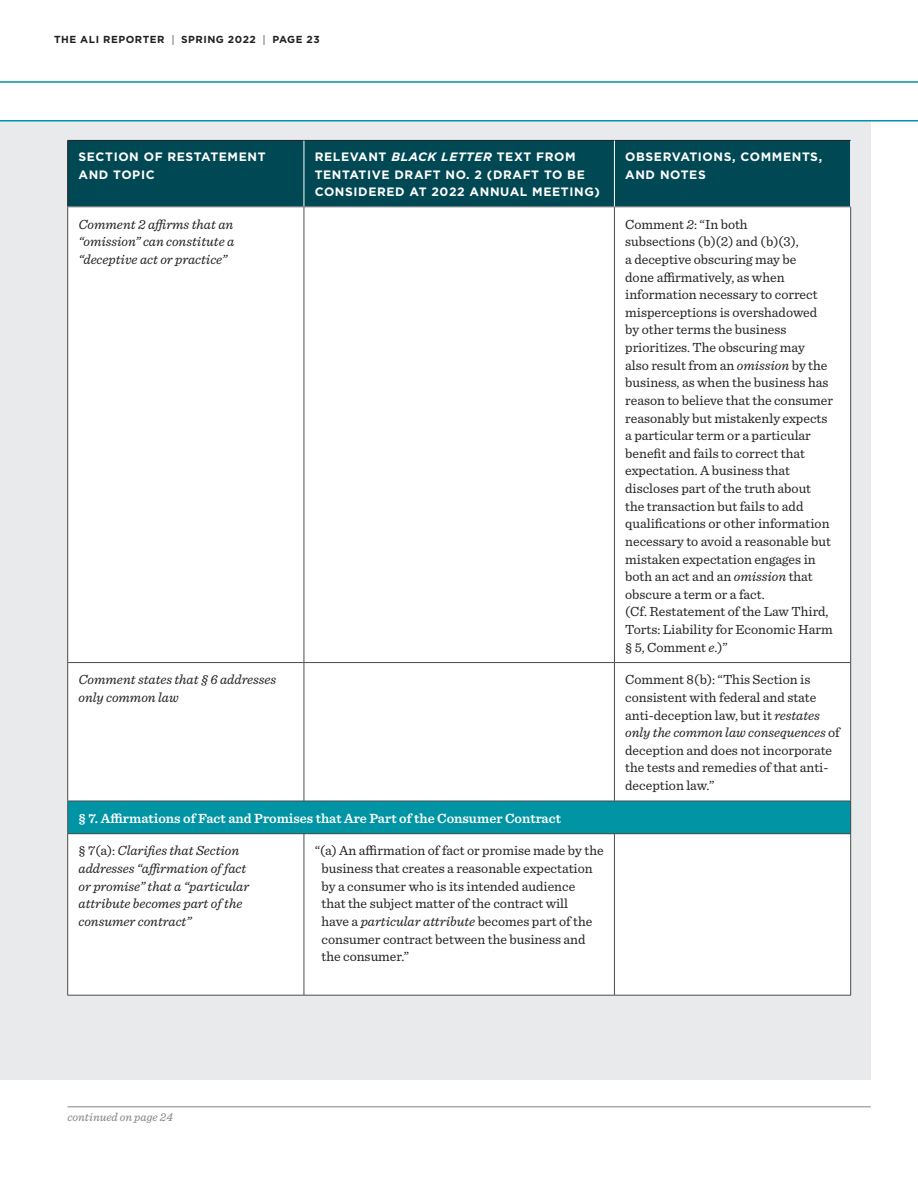
<style>
.page{position:relative;width:918px;height:1188px;background:#fff}
.page>*{position:absolute;margin:0;border:0;box-sizing:border-box;transform-origin:0 0}
.t1{font:13.8px/17.5px "Sentinel";color:#231f20}
.t2{font:italic 13.8px/17.5px "Sentinel";color:#231f20}
.t3{font:600 13.8px "Sentinel";color:#fff}
.t4{font:700 12.15px/17.5px "Gotham";letter-spacing:.05em;color:#fff}
.t5{font:italic 12px "Sentinel";color:#808285}
.t6{font:700 10.2px "Gotham";letter-spacing:.05em;color:#231f20}
.s1{font-style:italic}
.s2{font-style:normal}
</style>
<div class="page">
<div style="left:0;top:120px;width:871px;height:960px;background:#e9eaeb"></div>
<hr style="left:68px;top:1107px;width:803px;height:1px;background:#808285">
<div style="left:68px;top:141px;width:782px;height:66px;background:#004853"></div>
<div style="left:68px;top:208px;width:782px;height:787px;background:#fff"></div>
<div style="left:68px;top:801px;width:783px;height:33px;background:#0094a5"></div>
<hr style="left:67px;top:207px;width:1px;height:455px;background:#4b4c4d">
<hr style="left:304px;top:207px;width:1px;height:455px;background:#4b4c4d">
<hr style="left:614px;top:207px;width:1px;height:455px;background:#4b4c4d">
<hr style="left:850px;top:207px;width:1px;height:455px;background:#4b4c4d">
<hr style="left:67px;top:663px;width:1px;height:138px;background:#4b4c4d">
<hr style="left:304px;top:663px;width:1px;height:138px;background:#4b4c4d">
<hr style="left:614px;top:663px;width:1px;height:138px;background:#4b4c4d">
<hr style="left:850px;top:663px;width:1px;height:138px;background:#4b4c4d">
<hr style="left:68px;top:140px;width:236px;height:1px;background:#231f20">
<hr style="left:67px;top:141px;width:1px;height:66px;background:#231f20">
<hr style="left:304px;top:140px;width:310px;height:1px;background:#231f20">
<hr style="left:614px;top:140px;width:237px;height:1px;background:#231f20">
<hr style="left:304px;top:141px;width:1px;height:66px;background:#fff">
<hr style="left:614px;top:141px;width:1px;height:66px;background:#fff">
<hr style="left:850px;top:141px;width:1px;height:66px;background:#fff">
<hr style="left:68px;top:207px;width:236px;height:1px;background:#808285">
<hr style="left:304px;top:207px;width:310px;height:1px;background:#808285">
<hr style="left:614px;top:207px;width:237px;height:1px;background:#808285">
<hr style="left:68px;top:662px;width:236px;height:1px;background:#4b4c4d">
<hr style="left:304px;top:662px;width:310px;height:1px;background:#4b4c4d">
<hr style="left:614px;top:662px;width:237px;height:1px;background:#4b4c4d">
<hr style="left:68px;top:801px;width:236px;height:1px;background:#4b4c4d">
<hr style="left:67px;top:801px;width:1px;height:33px;background:#4b4c4d">
<hr style="left:304px;top:801px;width:310px;height:1px;background:#4b4c4d">
<hr style="left:614px;top:801px;width:237px;height:1px;background:#4b4c4d">
<hr style="left:850px;top:801px;width:1px;height:33px;background:#4b4c4d">
<hr style="left:68px;top:833px;width:236px;height:1px;background:#4b4c4d">
<hr style="left:67px;top:834px;width:1px;height:161px;background:#4b4c4d">
<hr style="left:304px;top:833px;width:310px;height:1px;background:#4b4c4d">
<hr style="left:304px;top:834px;width:1px;height:161px;background:#4b4c4d">
<hr style="left:614px;top:833px;width:237px;height:1px;background:#4b4c4d">
<hr style="left:614px;top:834px;width:1px;height:161px;background:#4b4c4d">
<hr style="left:850px;top:834px;width:1px;height:161px;background:#4b4c4d">
<hr style="left:68px;top:995px;width:236px;height:1px;background:#4b4c4d">
<hr style="left:304px;top:995px;width:310px;height:1px;background:#4b4c4d">
<hr style="left:614px;top:995px;width:237px;height:1px;background:#4b4c4d">
<hr style="left:0;top:81px;width:918px;height:2px;background:#0094a5">
<hr style="left:0;top:120px;width:918px;height:1px;background:#0094a5">
<svg style="left:172px;top:35px;width:2px;height:10px"></svg>
<p class="t6" style="left:54px;top:33px;width:112px">THE ALI REPORTER</p>
<p class="t6" style="left:181px;top:33px;width:76px">SPRING 2022</p>
<p class="t6" style="left:272px;top:33px;width:49px">PAGE 23</p>
<p class="t4" style="left:78px;top:148px;width:189px">SECTION OF RESTATEMENT<br>AND TOPIC</p>
<p class="t4" style="left:315px;top:148px;width:287px">RELEVANT <span class="s1">BLACK LETTER</span> TEXT FROM<br>TENTATIVE DRAFT NO. 2 (DRAFT TO BE<br>CONSIDERED AT 2022 ANNUAL MEETING)</p>
<p class="t4" style="left:625px;top:148px;width:198px">OBSERVATIONS, COMMENTS,<br>AND NOTES</p>
<p class="t2" style="left:78px;top:215px;width:157px;text-align:justify">Comment 2 affirms that an “omission” can constitute a “deceptive act or practice”</p>
<p class="t1" style="left:625px;top:215px;width:209px">Comment <span class="s1">2</span>: “In both<br>subsections (b)(2) and (b)(3),<br>a deceptive obscuring may be<br>done affirmatively, as when information necessary to correct misperceptions is overshadowed by other terms the business prioritizes. The obscuring may<br>also result from an <span class="s1">omission</span> by the business, as when the business has reason to believe that the consumer reasonably but mistakenly expects a particular term or a particular benefit and fails to correct that expectation. A business that discloses part of the truth about the transaction but fails to add qualifications or other information necessary to avoid a reasonable but mistaken expectation engages in both an act and an <span class="s1">omission</span> that obscure a term or a fact.<br>(Cf. Restatement of the Law Third,<br>Torts: Liability for Economic Harm § 5, Comment <span class="s1">e</span>.)”</p>
<p class="t2" style="left:78px;top:670px;width:199px">Comment states that § 6 addresses only common law</p>
<p class="t1" style="left:625px;top:670px;width:216px">Comment 8(b): “This Section is consistent with federal and state anti-deception law, but it <span class="s1">restates only the common law consequences</span> of deception and does not incorporate the tests and remedies of that anti&shy;deception law.”</p>
<p class="t3" style="left:78px;top:808px;width:484px">§ 7. Affirmations of Fact and Promises that Are Part of the Consumer Contract</p>
<p class="t2" style="left:78px;top:841px;width:172px"><span class="s2">§ 7(a):</span> Clarifies that Section addresses “affirmation of fact or promise” that a “particular attribute becomes part of the consumer contract”</p>
<p class="t1" style="left:321px;top:841px;width:284px;text-indent:-7px">“(a) An affirmation of fact or promise made by the business that creates a reasonable expectation by a consumer who is its intended audience<br>that the subject matter of the contract will<br>have a <span class="s1">particular attribute</span> becomes part of the consumer contract between the business and the consumer.”</p>
<p class="t5" style="left:68px;top:1107px;width:107px">continued on page 24</p>
</div>
